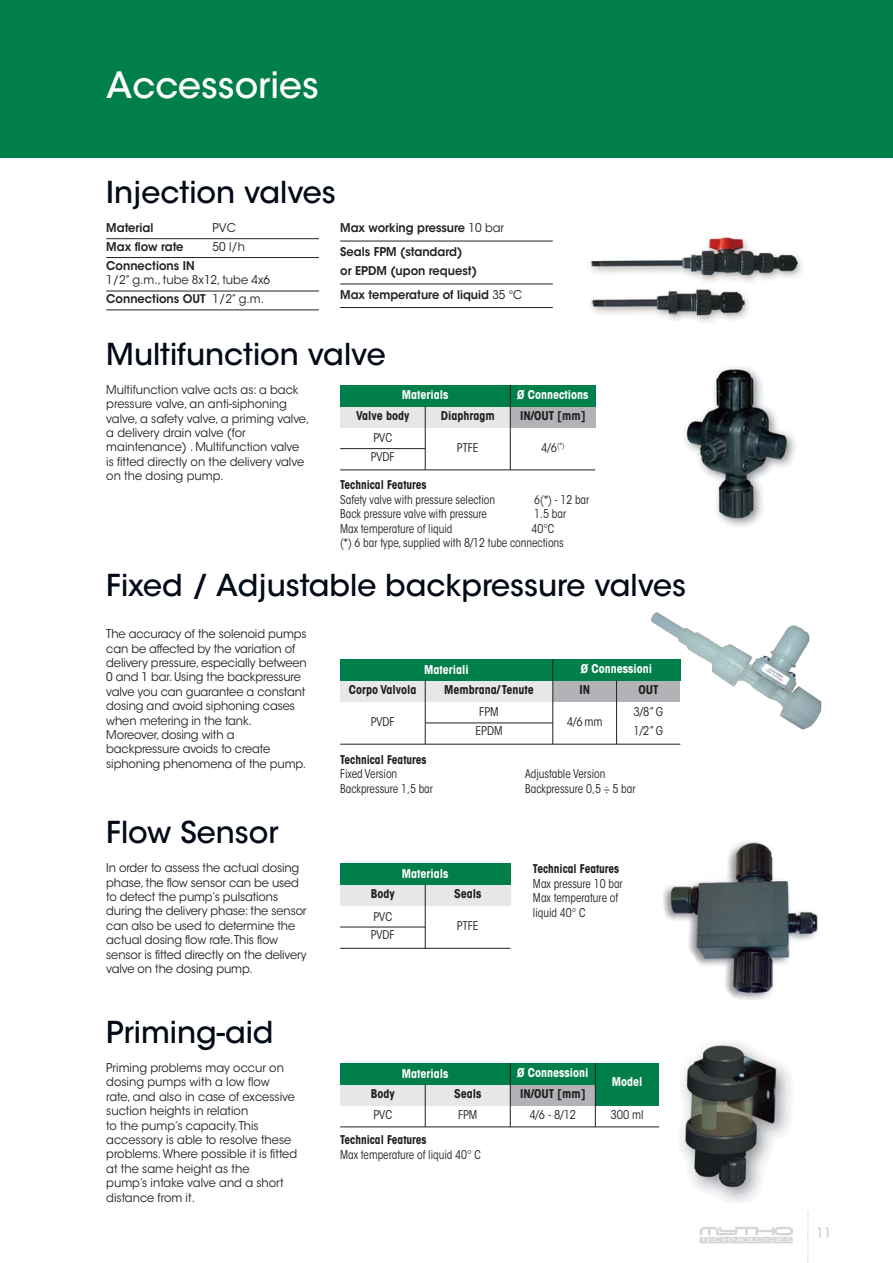
<style>
.page{position:relative;width:893px;height:1263px;background:#fff}
.page>*{position:absolute;margin:0;border:0;box-sizing:border-box;transform-origin:0 0}
.t1{font:500 36px "ITC Avant Garde Std";color:#fff}
.t2{font:500 30px "ITC Avant Garde Std";color:#030a17}
.t3{font:14.4px "Cavalero BT";color:#d4d4d5}
.t4{font:500 13.5px "Futura Std";color:#c8cacd}
.t5{font:12px/14.4px "ITC Avant Garde Std";letter-spacing:-.01em;color:#231f20;scale:.95 1}
.t6{font:condensed 12px/14.4px "ITC Avant Garde Std";color:#231f20;scale:.95 1}
.t7{font:600 12px/23.5px "ITC Avant Garde Std";color:#231f20;scale:.95 1}
.t8{font:700 condensed 12px "ITC Avant Garde Std";color:#231f20}
.t9{font:700 condensed 12px "ITC Avant Garde Std";color:#fff}
.t10{font:condensed 12px/18.6px "ITC Avant Garde Std";color:#231f20}
.t11{font:700 condensed 12px "ITC Avant Garde Std";color:#231f20;scale:.95 1}
.t12{font:5.7px "ITC Avant Garde Std";color:#fff;scale:2.1 1}
.s1{font-weight:600}
.s2{font-weight:400}
</style>
<div class="page">
<div style="left:0;top:0;width:893px;height:157px;background:#007f4b"></div>
<svg style="left:807px;top:1211px;width:2px;height:52px"></svg>
<div style="left:700px;top:1237px;width:93px;height:6px;background:#d4d4d5"></div>
<div style="left:340px;top:406px;width:85px;height:21px;background:#e6e7e7"></div>
<div style="left:425px;top:406px;width:85px;height:21px;background:#e6e7e7"></div>
<div style="left:510px;top:406px;width:85px;height:21px;background:#b3b2b6"></div>
<hr style="left:340px;top:448px;width:85px;height:1px;background:#231f20">
<div style="left:340px;top:385px;width:170px;height:22px;background:#007f4b"></div>
<div style="left:510px;top:385px;width:85px;height:22px;background:#007f4b"></div>
<hr style="left:425px;top:406px;width:1px;height:64px;background:#231f20">
<hr style="left:510px;top:385px;width:1px;height:85px;background:#231f20">
<img style="left:684px;top:366px;width:112px;height:161px">
<hr style="left:340px;top:469px;width:255px;height:1px;background:#231f20">
<div style="left:340px;top:1084px;width:85px;height:22px;background:#e6e7e7"></div>
<div style="left:425px;top:1084px;width:85px;height:22px;background:#e6e7e7"></div>
<div style="left:510px;top:1084px;width:85px;height:22px;background:#b3b2b6"></div>
<div style="left:340px;top:1063px;width:170px;height:22px;background:#007f4b"></div>
<div style="left:510px;top:1063px;width:85px;height:22px;background:#007f4b"></div>
<div style="left:595px;top:1063px;width:64px;height:43px;background:#007f4b"></div>
<hr style="left:425px;top:1084px;width:1px;height:43px;background:#231f20">
<hr style="left:510px;top:1063px;width:1px;height:64px;background:#231f20">
<hr style="left:595px;top:1063px;width:1px;height:64px;background:#231f20">
<hr style="left:340px;top:1126px;width:319px;height:1px;background:#231f20">
<div style="left:340px;top:884px;width:85px;height:22px;background:#e6e7e7"></div>
<div style="left:425px;top:884px;width:85px;height:22px;background:#e6e7e7"></div>
<hr style="left:340px;top:927px;width:85px;height:1px;background:#231f20">
<div style="left:340px;top:863px;width:170px;height:22px;background:#007f4b"></div>
<hr style="left:425px;top:884px;width:1px;height:64px;background:#231f20">
<img style="left:663px;top:841px;width:155px;height:159px">
<hr style="left:340px;top:948px;width:170px;height:1px;background:#231f20">
<img style="left:681px;top:1042px;width:110px;height:160px">
<div style="left:340px;top:680px;width:85px;height:22px;background:#e6e7e7"></div>
<div style="left:425px;top:680px;width:128px;height:22px;background:#e6e7e7"></div>
<div style="left:553px;top:680px;width:64px;height:22px;background:#b3b2b6"></div>
<hr style="left:425px;top:722px;width:128px;height:1px;background:#231f20">
<div style="left:617px;top:680px;width:63px;height:22px;background:#b3b2b6"></div>
<div style="left:340px;top:659px;width:213px;height:22px;background:#007f4b"></div>
<div style="left:553px;top:659px;width:127px;height:22px;background:#007f4b"></div>
<hr style="left:425px;top:680px;width:1px;height:64px;background:#231f20">
<hr style="left:552px;top:659px;width:1px;height:85px;background:#231f20">
<hr style="left:616px;top:680px;width:1px;height:64px;background:#231f20">
<img style="left:651px;top:612px;width:33px;height:33px">
<hr style="left:340px;top:744px;width:340px;height:1px;background:#231f20">
<img style="left:590px;top:236px;width:213px;height:86px">
<hr style="left:106px;top:238px;width:213px;height:1px;background:#231f20">
<hr style="left:106px;top:257px;width:213px;height:1px;background:#231f20">
<hr style="left:106px;top:291px;width:213px;height:1px;background:#231f20">
<hr style="left:106px;top:309px;width:213px;height:1px;background:#231f20">
<hr style="left:340px;top:241px;width:213px;height:1px;background:#231f20">
<hr style="left:340px;top:284px;width:213px;height:1px;background:#231f20">
<hr style="left:340px;top:307px;width:213px;height:1px;background:#231f20">
<h1 class="t1" style="left:106px;top:71px;width:214px">Accessories</h1>
<h2 class="t2" style="left:106px;top:181px;width:231px">Injection valves</h2>
<p class="t7" style="left:106px;top:217px;width:51px">Material</p>
<p class="t5" style="left:213px;top:222px;width:26px">PVC</p>
<p class="t7" style="left:106px;top:236px;width:83px">Max flow rate</p>
<p class="t5" style="left:213px;top:241px;width:36px">50 l/h</p>
<p class="t7" style="left:106px;top:254px;width:94px">Connections IN</p>
<p class="t5" style="left:106px;top:272px;width:174px;line-height:18.9px">1/2” g.m., tube 8x12, tube 4x6<br><span class="s1">Connections OUT</span> 1/2” g.m.</p>
<p class="t7" style="left:340px;top:217px;width:174px">Max working pressure <span class="s2">10 bar<br></span>Seals FPM (standard)</p>
<p class="t7" style="left:340px;top:260px;width:193px">or EPDM (upon request)<br>Max temperature of liquid <span class="s2">35 °C</span></p>
<h2 class="t2" style="left:106px;top:342px;width:281px">Multifunction valve</h2>
<p class="t5" style="left:106px;top:383px;width:204px">Multifunction valve acts as: a back</p>
<p class="t5" style="left:106px;top:398px;width:215px">pressure valve, an anti-siphoning valve, a safety valve, a priming valve, a delivery drain valve (for maintenance) . Multifunction valve is fitted directly on the delivery valve on the dosing pump.</p>
<p class="t9" style="left:402px;top:390px;width:48px">Materials</p>
<p class="t9" style="left:517px;top:390px;width:73px">Ø Connections</p>
<p class="t8" style="left:356px;top:411px;width:55px">Valve body</p>
<p class="t8" style="left:441px;top:411px;width:55px">Diaphragm</p>
<p class="t8" style="left:520px;top:411px;width:67px">IN/OUT [mm]</p>
<p class="t10" style="left:371px;top:430px;width:25px">PVC<br>PVDF</p>
<p class="t10" style="left:457px;top:439px;width:23px">PTFE</p>
<p class="t10" style="left:541px;top:439px;width:25px">4/6<sup>(*)</sup></p>
<p class="t11" style="left:340px;top:480px;width:92px">Technical Features</p>
<p class="t6" style="left:340px;top:493px;width:165px">Safety valve with pressure selection</p>
<p class="t6" style="left:534px;top:493px;width:59px">6(*) - 12 bar</p>
<p class="t6" style="left:340px;top:508px;width:156px">Back pressure valve with pressure</p>
<p class="t6" style="left:534px;top:508px;width:35px">1.5 bar</p>
<p class="t6" style="left:340px;top:522px;width:120px">Max temperature of liquid</p>
<p class="t6" style="left:340px;top:522px;width:237px;text-indent:191px">40°C (*) 6 bar type, supplied with 8/12 tube connections</p>
<h2 class="t2" style="left:106px;top:574px;width:581px">Fixed / Adjustable backpressure valves</h2>
<p class="t5" style="left:106px;top:628px;width:213px">The accuracy of the solenoid pumps can be affected by the variation of delivery pressure, especially between<br>0 and 1 bar. Using the backpressure valve you can guarantee a constant dosing and avoid siphoning cases when metering in the tank.<br>Moreover, dosing with a backpressure avoids to create siphoning phenomena of the pump.</p>
<h2 class="t2" style="left:106px;top:821px;width:174px">Flow Sensor</h2>
<p class="t9" style="left:424px;top:665px;width:46px">Materiali</p>
<p class="t9" style="left:581px;top:664px;width:73px">Ø Connessioni</p>
<p class="t8" style="left:349px;top:685px;width:69px">Corpo Valvola</p>
<p class="t8" style="left:444px;top:685px;width:91px">Membrana/ Tenute</p>
<p class="t8" style="left:579px;top:685px;width:12px">IN</p>
<p class="t10" style="left:371px;top:713px;width:25px">PVDF</p>
<p class="t10" style="left:475px;top:704px;width:29px;text-align:center">FPM<br>EPDM</p>
<p class="t10" style="left:567px;top:713px;width:37px">4/6 mm</p>
<p class="t8" style="left:638px;top:685px;width:21px">OUT</p>
<p class="t10" style="left:634px;top:704px;width:31px">3/8” G<br>1/2” G</p>
<p class="t11" style="left:340px;top:755px;width:92px">Technical Features</p>
<p class="t6" style="left:340px;top:768px;width:99px">Fixed Version<br>Backpressure 1,5 bar</p>
<p class="t6" style="left:525px;top:768px;width:118px">Adjustable Version<br>Backpressure 0,5 ÷ 5 bar</p>
<p class="t5" style="left:106px;top:862px;width:212px">In order to assess the actual dosing phase, the flow sensor can be used to detect the pump’s pulsations during the delivery phase: the sensor can also be used to determine the actual dosing flow rate.This flow sensor is fitted directly on the delivery valve on the dosing pump.</p>
<p class="t11" style="left:533px;top:864px;width:92px">Technical Features</p>
<p class="t9" style="left:402px;top:869px;width:48px">Materials</p>
<p class="t6" style="left:533px;top:877px;width:96px">Max pressure 10 bar<br>Max temperature of liquid 40° C</p>
<p class="t8" style="left:371px;top:889px;width:25px">Body</p>
<p class="t8" style="left:454px;top:889px;width:29px">Seals</p>
<p class="t10" style="left:371px;top:908px;width:25px">PVC<br>PVDF</p>
<p class="t10" style="left:457px;top:917px;width:23px">PTFE</p>
<h2 class="t2" style="left:106px;top:1021px;width:169px">Priming-aid</h2>
<p class="t5" style="left:106px;top:1062px;width:202px">Priming problems may occur on dosing pumps with a low flow rate, and also in case of excessive suction heights in relation<br>to the pump’s capacity. This accessory is able to resolve these problems. Where possible it is fitted at the same height as the<br>pump’s intake valve and a short distance from it.</p>
<p class="t9" style="left:402px;top:1069px;width:48px">Materials</p>
<p class="t9" style="left:517px;top:1068px;width:73px">Ø Connessioni</p>
<p class="t8" style="left:371px;top:1089px;width:25px">Body</p>
<p class="t8" style="left:454px;top:1089px;width:29px">Seals</p>
<p class="t8" style="left:520px;top:1089px;width:67px">IN/OUT [mm]</p>
<p class="t10" style="left:373px;top:1107px;width:20px">PVC</p>
<p class="t10" style="left:458px;top:1107px;width:21px">FPM</p>
<p class="t10" style="left:529px;top:1107px;width:48px">4/6 - 8/12</p>
<p class="t11" style="left:340px;top:1135px;width:92px">Technical Features</p>
<p class="t6" style="left:340px;top:1148px;width:149px">Max temperature of liquid 40° C</p>
<p class="t9" style="left:612px;top:1077px;width:32px">Model</p>
<p class="t10" style="left:611px;top:1107px;width:35px">300 ml</p>
<p class="t3" style="left:700px;top:1224px;width:95px">mytho</p>
<p class="t12" style="left:701px;top:1237px;width:44px">TECHNOLOGIES</p>
<p class="t4" style="left:816px;top:1225px;width:17px">11</p>
</div>
